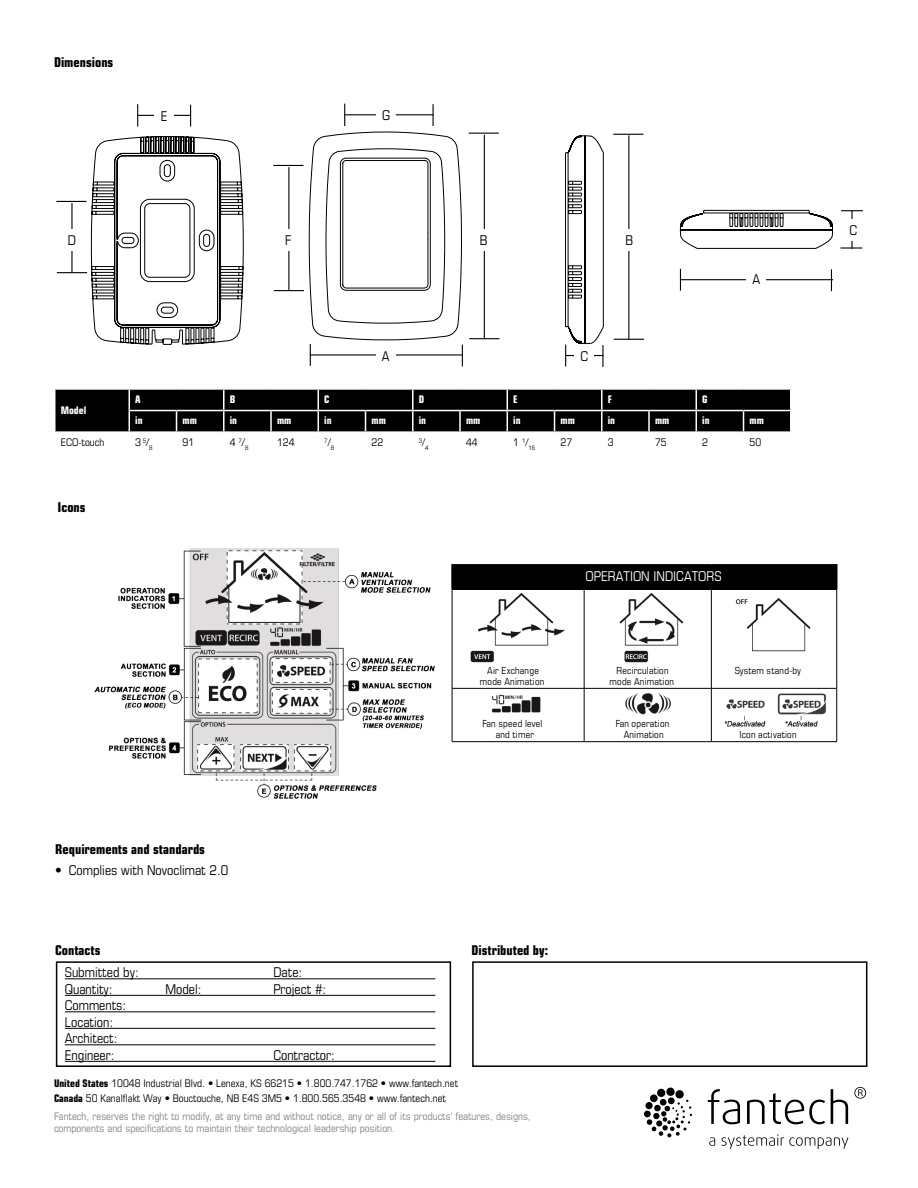
<style>
.page{position:relative;width:918px;height:1188px;background:#fff}
.page>*{position:absolute;margin:0;border:0;box-sizing:border-box;transform-origin:0 0}
.t1{font:condensed 13.5px/16.5px "Eurostile LT Std";color:#000}
.t2{font:700 condensed 13.5px "Eurostile LT Std";color:#000}
.t3{font:condensed 13.5px "Eurostile LT Std";color:#fff}
.t4{font:condensed 10.5px/14.4px "Eurostile LT Std";color:#000}
.t5{font:condensed 10.5px/12.6px "Eurostile LT Std";color:#808285}
.t6{font:700 condensed 10.5px "Eurostile LT Std";color:#fff}
.t7{font:condensed 9.75px/11.2px "Eurostile LT Std";letter-spacing:.02em;color:#000;text-align:center}
.t8{font:condensed 6.15px "Eurostile LT Std";color:#000}
.s1{font-size:10.5px}
.s2{font-weight:700}
</style>
<div class="page">
<svg style="left:679px;top:210px;width:154px;height:39px"></svg>
<svg style="left:55px;top:389px;width:736px;height:43px;background:#151515"></svg>
<hr style="left:469px;top:133px;width:30px;height:1px;background:#000">
<hr style="left:469px;top:338px;width:30px;height:1px;background:#000">
<hr style="left:484px;top:135px;width:1px;height:204px;background:#000">
<hr style="left:613px;top:134px;width:30px;height:1px;background:#000">
<hr style="left:614px;top:339px;width:30px;height:1px;background:#000">
<hr style="left:628px;top:135px;width:1px;height:204px;background:#000">
<svg style="left:680px;top:269px;width:1px;height:22px"></svg>
<hr style="left:680px;top:279px;width:153px;height:1px;background:#000">
<svg style="left:831px;top:269px;width:1px;height:22px"></svg>
<svg style="left:565px;top:135px;width:39px;height:232px"></svg>
<svg style="left:841px;top:210px;width:22px;height:1px"></svg>
<hr style="left:851px;top:210px;width:2px;height:39px;background:#000">
<hr style="left:841px;top:247px;width:21px;height:2px;background:#000">
<div style="left:747px;top:268px;width:19px;height:22px;background:#fff"></div>
<div style="left:474px;top:229px;width:19px;height:22px;background:#fff"></div>
<div style="left:620px;top:230px;width:19px;height:21px;background:#fff"></div>
<div style="left:575px;top:345px;width:19px;height:22px;background:#fff"></div>
<div style="left:844px;top:219px;width:19px;height:21px;background:#fff"></div>
<img style="left:94px;top:548px;width:361px;height:251px">
<div style="left:236px;top:726px;width:49px;height:17px;background:#e0dedf"></div>
<div style="left:452px;top:565px;width:385px;height:24px;background:#000"></div>
<hr style="left:451px;top:564px;width:133px;height:2px;background:#000">
<hr style="left:451px;top:566px;width:2px;height:23px;background:#000">
<hr style="left:584px;top:564px;width:127px;height:2px;background:#000">
<hr style="left:711px;top:564px;width:126px;height:2px;background:#000">
<hr style="left:452px;top:589px;width:132px;height:1px;background:#000">
<hr style="left:452px;top:589px;width:1px;height:99px;background:#000">
<hr style="left:584px;top:589px;width:127px;height:1px;background:#000">
<hr style="left:584px;top:589px;width:1px;height:99px;background:#000">
<hr style="left:711px;top:589px;width:126px;height:1px;background:#000">
<hr style="left:711px;top:589px;width:1px;height:99px;background:#000">
<hr style="left:836px;top:589px;width:1px;height:99px;background:#000">
<hr style="left:452px;top:688px;width:132px;height:1px;background:#000">
<hr style="left:452px;top:689px;width:1px;height:52px;background:#000">
<hr style="left:584px;top:688px;width:127px;height:1px;background:#000">
<hr style="left:584px;top:689px;width:1px;height:52px;background:#000">
<hr style="left:711px;top:688px;width:126px;height:1px;background:#000">
<hr style="left:711px;top:689px;width:1px;height:52px;background:#000">
<hr style="left:836px;top:689px;width:1px;height:52px;background:#000">
<hr style="left:452px;top:741px;width:132px;height:1px;background:#000">
<hr style="left:584px;top:741px;width:127px;height:1px;background:#000">
<hr style="left:711px;top:741px;width:126px;height:1px;background:#000">
<img style="left:470px;top:593px;width:95px;height:70px">
<img style="left:619px;top:593px;width:65px;height:70px">
<img style="left:735px;top:598px;width:76px;height:54px">
<img style="left:491px;top:694px;width:50px;height:19px">
<img style="left:625px;top:693px;width:46px;height:22px">
<img style="left:724px;top:693px;width:103px;height:34px">
<svg style="left:344px;top:104px;width:1px;height:22px"></svg>
<hr style="left:344px;top:114px;width:90px;height:1px;background:#000">
<svg style="left:433px;top:104px;width:1px;height:22px"></svg>
<div style="left:377px;top:104px;width:19px;height:22px;background:#fff"></div>
<hr style="left:273px;top:165px;width:30px;height:1px;background:#000">
<hr style="left:274px;top:290px;width:30px;height:1px;background:#000">
<hr style="left:288px;top:167px;width:1px;height:124px;background:#000">
<div style="left:279px;top:229px;width:19px;height:22px;background:#fff"></div>
<hr style="left:56px;top:201px;width:31px;height:1px;background:#000">
<hr style="left:57px;top:272px;width:30px;height:1px;background:#000">
<hr style="left:71px;top:203px;width:2px;height:70px;background:#000">
<div style="left:62px;top:230px;width:20px;height:21px;background:#fff"></div>
<svg style="left:137px;top:104px;width:1px;height:23px"></svg>
<hr style="left:137px;top:115px;width:54px;height:1px;background:#000">
<svg style="left:190px;top:105px;width:1px;height:22px"></svg>
<div style="left:155px;top:105px;width:19px;height:22px;background:#fff"></div>
<svg style="left:309px;top:132px;width:154px;height:234px"></svg>
<svg style="left:90px;top:136px;width:154px;height:209px"></svg>
<div style="left:472px;top:961px;width:395px;height:106px;border:2px solid #000"></div>
<hr style="left:65px;top:979px;width:370px;height:1px;background:#000">
<hr style="left:65px;top:995px;width:370px;height:1px;background:#000">
<hr style="left:65px;top:1012px;width:370px;height:1px;background:#000">
<hr style="left:65px;top:1028px;width:370px;height:1px;background:#000">
<hr style="left:65px;top:1045px;width:370px;height:1px;background:#000">
<hr style="left:65px;top:1061px;width:370px;height:1px;background:#000">
<div style="left:56px;top:961px;width:395px;height:106px;border:2px solid #000"></div>
<svg style="left:644px;top:1087px;width:48px;height:51px"></svg>
<svg style="left:709px;top:1137px;width:6px;height:9px"></svg>
<svg style="left:721px;top:1134px;width:127px;height:15px"></svg>
<svg style="left:708px;top:1089px;width:32px;height:35px"></svg>
<svg style="left:747px;top:1093px;width:78px;height:31px"></svg>
<svg style="left:831px;top:1089px;width:17px;height:35px"></svg>
<svg style="left:854px;top:1087px;width:12px;height:12px"></svg>
<p class="t2" style="left:54px;top:54px;width:61px">Dimensions</p>
<p class="t1" style="left:161px;top:107px;width:8px">E</p>
<p class="t1" style="left:68px;top:232px;width:10px">D</p>
<p class="t1" style="left:285px;top:231px;width:8px">F</p>
<p class="t1" style="left:382px;top:107px;width:10px">G</p>
<p class="t1" style="left:382px;top:348px;width:9px">A</p>
<p class="t1" style="left:480px;top:231px;width:9px">B</p>
<p class="t1" style="left:626px;top:232px;width:9px">B</p>
<p class="t1" style="left:580px;top:348px;width:9px">C</p>
<p class="t1" style="left:753px;top:271px;width:9px">A</p>
<p class="t6" style="left:61px;top:404px;width:27px">Model</p>
<p class="t6" style="left:135px;top:393px;width:7px">A</p>
<p class="t6" style="left:230px;top:393px;width:7px">B</p>
<p class="t6" style="left:324px;top:393px;width:7px">C</p>
<p class="t6" style="left:419px;top:393px;width:7px">D</p>
<p class="t6" style="left:513px;top:393px;width:6px">E</p>
<p class="t6" style="left:608px;top:393px;width:6px">F</p>
<p class="t6" style="left:702px;top:393px;width:7px">G</p>
<p class="t6" style="left:135px;top:414px;width:9px">in</p>
<p class="t6" style="left:183px;top:414px;width:16px">mm</p>
<p class="t6" style="left:230px;top:414px;width:9px">in</p>
<p class="t6" style="left:277px;top:414px;width:16px">mm</p>
<p class="t6" style="left:324px;top:414px;width:9px">in</p>
<p class="t6" style="left:372px;top:414px;width:16px">mm</p>
<p class="t6" style="left:419px;top:414px;width:9px">in</p>
<p class="t6" style="left:466px;top:414px;width:16px">mm</p>
<p class="t6" style="left:513px;top:414px;width:9px">in</p>
<p class="t6" style="left:561px;top:414px;width:16px">mm</p>
<p class="t6" style="left:608px;top:414px;width:9px">in</p>
<p class="t6" style="left:655px;top:414px;width:16px">mm</p>
<p class="t6" style="left:702px;top:414px;width:9px">in</p>
<p class="t6" style="left:750px;top:414px;width:16px">mm</p>
<p class="t4" style="left:61px;top:435px;width:45px">ECO-touch</p>
<p class="t4" style="left:135px;top:435px;width:19px">3 <sup>5</sup>/<sub>8</sub></p>
<p class="t4" style="left:183px;top:435px;width:13px">91</p>
<p class="t4" style="left:230px;top:435px;width:20px">4 <sup>7</sup>/<sub>8</sub></p>
<p class="t4" style="left:277px;top:435px;width:19px">124</p>
<p class="t8" style="left:324px;top:440px;width:11px">7<span class="s1">/</span>8</p>
<p class="t4" style="left:372px;top:435px;width:13px">22</p>
<p class="t8" style="left:419px;top:440px;width:11px">3<span class="s1">/</span>4</p>
<p class="t4" style="left:466px;top:435px;width:13px">44</p>
<p class="t8" style="left:513px;top:444px;width:24px"><sup>1</sup> 1<sup>/</sup>16</p>
<p class="t4" style="left:561px;top:435px;width:13px">27</p>
<p class="t4" style="left:608px;top:435px;width:7px">3</p>
<p class="t4" style="left:655px;top:435px;width:13px">75</p>
<p class="t4" style="left:702px;top:435px;width:7px">2</p>
<p class="t4" style="left:750px;top:435px;width:13px">50</p>
<p class="t2" style="left:57px;top:499px;width:30px">Icons</p>
<p class="t2" style="left:55px;top:841px;width:151px">Requirements and standards</p>
<p class="t1" style="left:55px;top:862px;width:175px">• Complies with Novoclimat 2.0</p>
<p class="t3" style="left:586px;top:568px;width:138px">OPERATION INDICATORS</p>
<p class="t7" style="left:480px;top:665px;width:66px">Air Exchange mode Animation</p>
<p class="t7" style="left:610px;top:665px;width:66px">Recirculation mode Animation</p>
<p class="t7" style="left:735px;top:665px;width:68px">System stand-by</p>
<p class="t7" style="left:483px;top:718px;width:61px">Fan speed level and timer</p>
<p class="t7" style="left:616px;top:717px;width:55px">Fan operation<br>Animation</p>
<p class="t7" style="left:739px;top:729px;width:59px">Icon activation</p>
<p class="t2" style="left:55px;top:942px;width:47px">Contacts</p>
<p class="t2" style="left:471px;top:942px;width:78px">Distributed by:</p>
<p class="t1" style="left:65px;top:964px;width:75px">Submitted by:</p>
<p class="t1" style="left:273px;top:964px;width:30px">Date:</p>
<p class="t1" style="left:65px;top:981px;width:49px">Quantity:</p>
<p class="t1" style="left:165px;top:981px;width:38px">Model:</p>
<p class="t1" style="left:273px;top:981px;width:55px">Project #:</p>
<p class="t1" style="left:65px;top:997px;width:63px">Comments:<br>Location:<br>Architect:<br>Engineer:</p>
<p class="t1" style="left:273px;top:1047px;width:63px">Contractor:</p>
<p class="t4" style="left:54px;top:1076px;width:406px"><span class="s2">United States</span> 10048 Industrial Blvd. • Lenexa, KS 66215 • 1.800.747.1762 • www.fantech.net<br><span class="s2">Canada</span> 50 Kanalflakt Way • Bouctouche, NB E4S 3M5 • 1.800.565.3548 • www.fantech.net</p>
<p class="t5" style="left:54px;top:1109px;width:478px">Fantech, reserves the right to modify, at any time and without notice, any or all of its products’ features, designs, components and specifications to maintain their technological leadership position.</p>
<p class="t1" style="left:850px;top:221px;width:9px">C</p>
</div>
